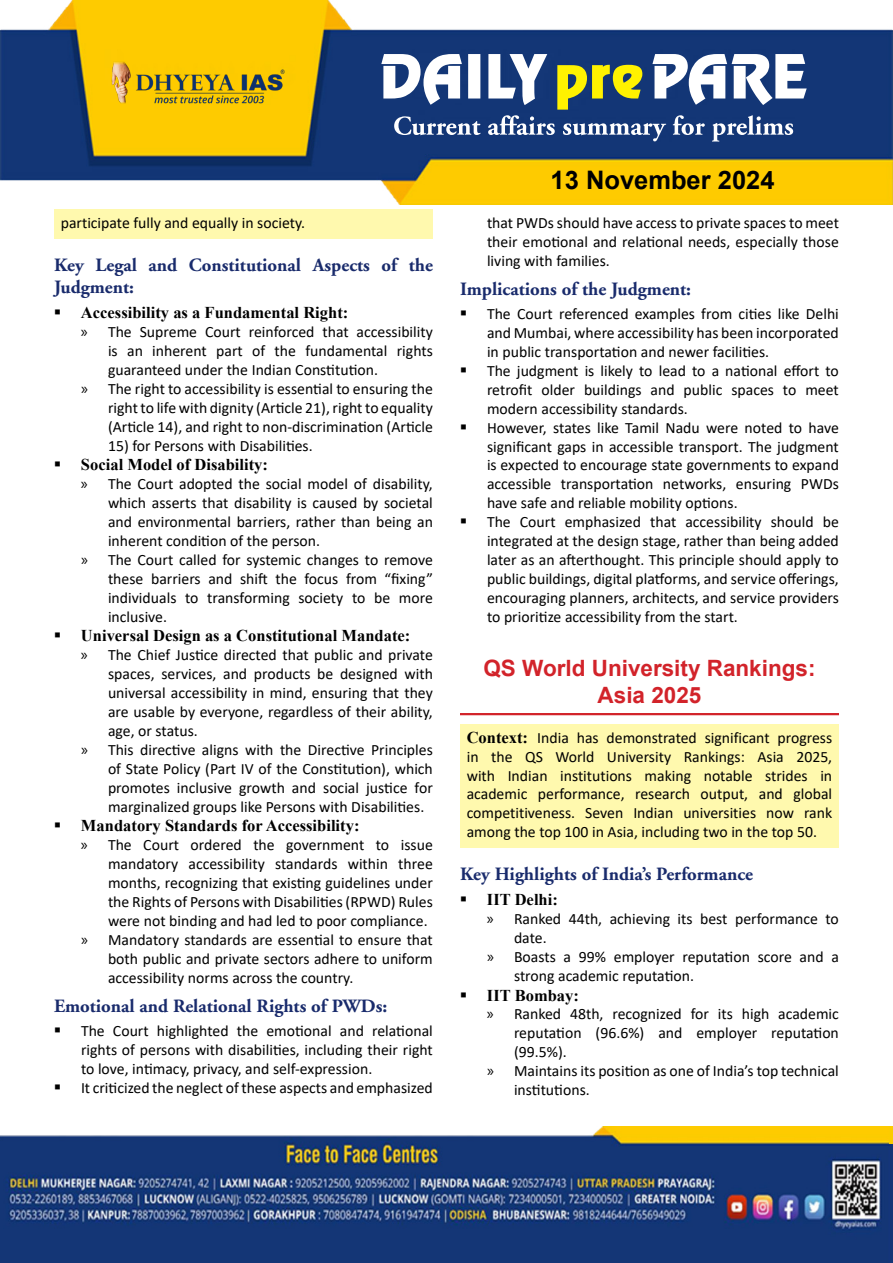
<style>
.page{position:relative;width:893px;height:1263px;background:#fff}
.page>*{position:absolute;margin:0;border:0;box-sizing:border-box;transform-origin:0 0}
.t1{font:700 25.5px "Arial";color:#000}
.t2{font:700 22.5px/27px "Arial";color:#d2232a;text-align:center}
.t3{font:700 18.75px/22.5px "Adobe Garamond";color:#192b6c}
.t4{font:700 16.5px "Times New Roman";color:#000}
.t5{font:15.75px/18.9px "Calibri";color:#000}
.s1{font-family:"Myriad Pro";font-size:16.5px}
.s2{font-family:"Times New Roman";font-weight:700;font-size:16.5px}
</style>
<div class="page">
<img style="left:0;top:0;width:893px;height:205px">
<img style="left:102px;top:50px;width:195px;height:75px">
<svg style="left:381px;top:54px;width:426px;height:88px"></svg>
<img style="left:0;top:1126px;width:890px;height:137px">
<svg style="left:890px;top:1144px;width:3px;height:119px"></svg>
<hr style="left:889px;top:1126px;width:4px;height:18px;background:#fbcc00">
<div style="left:54px;top:209px;width:379px;height:29px;background:#fff9ae"></div>
<hr style="left:460px;top:713px;width:379px;height:2px;background:#d2232a">
<div style="left:460px;top:724px;width:379px;height:124px;background:#fff9ae"></div>
<p class="t5" style="left:61px;top:213px;width:246px">participate fully and equally in society.</p>
<p class="t3" style="left:54px;top:254px;width:380px">Key Legal and Constitutional Aspects of the<br>Judgment:</p>
<p class="t4" style="left:81px;top:301px;width:269px">Accessibility as a Fundamental Right:</p>
<p class="t5" style="left:81px;top:322px;width:353px"><span class="s1">»</span> The Supreme Court reinforced that accessibility</p>
<p class="t5" style="left:108px;top:341px;width:326px">is an inherent part of the fundamental rights</p>
<p class="t5" style="left:108px;top:360px;width:271px">guaranteed under the Indian Constitution.</p>
<p class="t5" style="left:81px;top:379px;width:353px"><span class="s1">»</span> The right to accessibility is essential to ensuring the</p>
<p class="t5" style="left:108px;top:398px;width:326px">right to life with dignity (Article 21), right to equality</p>
<p class="t5" style="left:108px;top:417px;width:326px">(Article 14), and right to non-discrimination (Article</p>
<p class="t5" style="left:108px;top:435px;width:206px">15) for Persons with Disabilities.</p>
<p class="t4" style="left:81px;top:453px;width:188px">Social Model of Disability:</p>
<p class="t5" style="left:81px;top:474px;width:353px"><span class="s1">»</span> The Court adopted the social model of disability,</p>
<p class="t5" style="left:108px;top:493px;width:326px">which asserts that disability is caused by societal</p>
<p class="t5" style="left:108px;top:512px;width:326px">and environmental barriers, rather than being an</p>
<p class="t5" style="left:108px;top:531px;width:214px">inherent condition of the person.</p>
<p class="t5" style="left:81px;top:550px;width:353px"><span class="s1">»</span> The Court called for systemic changes to remove</p>
<p class="t5" style="left:108px;top:569px;width:326px">these barriers and shift the focus from “fixing”</p>
<p class="t5" style="left:108px;top:588px;width:326px">individuals to transforming society to be more</p>
<p class="t5" style="left:108px;top:606px;width:61px">inclusive.</p>
<p class="t4" style="left:81px;top:624px;width:331px">Universal Design as a Constitutional Mandate:</p>
<p class="t5" style="left:81px;top:645px;width:353px"><span class="s1">»</span> The Chief Justice directed that public and private</p>
<p class="t5" style="left:108px;top:664px;width:326px">spaces, services, and products be designed with</p>
<p class="t5" style="left:108px;top:683px;width:326px">universal accessibility in mind, ensuring that they</p>
<p class="t5" style="left:108px;top:702px;width:326px">are usable by everyone, regardless of their ability,</p>
<p class="t5" style="left:108px;top:721px;width:91px">age, or status.</p>
<p class="t5" style="left:81px;top:740px;width:353px"><span class="s1">»</span> This directive aligns with the Directive Principles</p>
<p class="t5" style="left:108px;top:759px;width:326px">of State Policy (Part IV of the Constitution), which</p>
<p class="t5" style="left:108px;top:777px;width:326px">promotes inclusive growth and social justice for</p>
<p class="t5" style="left:108px;top:796px;width:318px">marginalized groups like Persons with Disabilities.</p>
<p class="t4" style="left:81px;top:814px;width:280px">Mandatory Standards for Accessibility:</p>
<p class="t5" style="left:81px;top:835px;width:353px"><span class="s1">»</span> The Court ordered the government to issue</p>
<p class="t5" style="left:108px;top:854px;width:326px">mandatory accessibility standards within three</p>
<p class="t5" style="left:108px;top:873px;width:326px">months, recognizing that existing guidelines under</p>
<p class="t5" style="left:108px;top:892px;width:326px">the Rights of Persons with Disabilities (RPWD) Rules</p>
<p class="t5" style="left:108px;top:911px;width:321px">were not binding and had led to poor compliance.</p>
<p class="t5" style="left:81px;top:930px;width:353px"><span class="s1">»</span> Mandatory standards are essential to ensure that</p>
<p class="t5" style="left:108px;top:948px;width:326px">both public and private sectors adhere to uniform</p>
<p class="t5" style="left:108px;top:967px;width:247px">accessibility norms across the country.</p>
<p class="t3" style="left:54px;top:995px;width:335px">Emotional and Relational Rights of PWDs:</p>
<p class="t5" style="left:81px;top:1021px;width:353px">The Court highlighted the emotional and relational rights of persons with disabilities, including their right to love, intimacy, privacy, and self-expression.<br>It criticized the neglect of these aspects and emphasized</p>
<h1 class="t1" style="left:551px;top:162px;width:225px">13 November 2024</h1>
<p class="t5" style="left:487px;top:213px;width:353px;text-align:justify">that PWDs should have access to private spaces to meet their emotional and relational needs, especially those living with families.</p>
<p class="t3" style="left:460px;top:278px;width:233px">Implications of the Judgment:</p>
<p class="t5" style="left:487px;top:304px;width:353px">The Court referenced examples from cities like Delhi and Mumbai, where accessibility has been incorporated in public transportation and newer facilities.<br>The judgment is likely to lead to a national effort to retrofit older buildings and public spaces to meet modern accessibility standards.<br>However, states like Tamil Nadu were noted to have significant gaps in accessible transport. The judgment is expected to encourage state governments to expand accessible transportation networks, ensuring PWDs have safe and reliable mobility options.<br>The Court emphasized that accessibility should be integrated at the design stage, rather than being added later as an afterthought. This principle should apply to public buildings, digital platforms, and service offerings, encouraging planners, architects, and service providers to prioritize accessibility from the start.</p>
<h2 class="t2" style="left:483px;top:654px;width:334px">QS World University Rankings:<br>Asia 2025</h2>
<p class="t5" style="left:467px;top:728px;width:367px;text-align:justify"><span class="s2">Context:</span> India has demonstrated significant progress in the QS World University Rankings: Asia 2025, with Indian institutions making notable strides in academic performance, research output, and global competitiveness. Seven Indian universities now rank among the top 100 in Asia, including two in the top 50.</p>
<p class="t3" style="left:460px;top:863px;width:294px">Key Highlights of India’s Performance</p>
<p class="t4" style="left:487px;top:888px;width:72px">IIT Delhi:</p>
<p class="t5" style="left:487px;top:909px;width:353px"><span class="s1">»</span> Ranked 44th, achieving its best performance to</p>
<p class="t5" style="left:514px;top:928px;width:34px">date.</p>
<p class="t5" style="left:487px;top:947px;width:353px"><span class="s1">»</span> Boasts a 99% employer reputation score and a</p>
<p class="t5" style="left:514px;top:966px;width:182px">strong academic reputation.</p>
<p class="t4" style="left:487px;top:984px;width:94px">IIT Bombay:</p>
<p class="t5" style="left:487px;top:1004px;width:353px"><span class="s1">»</span> Ranked 48th, recognized for its high academic</p>
<p class="t5" style="left:514px;top:1023px;width:326px">reputation (96.6%) and employer reputation</p>
<p class="t5" style="left:514px;top:1042px;width:54px">(99.5%).</p>
<p class="t5" style="left:487px;top:1061px;width:353px"><span class="s1">»</span> Maintains its position as one of India’s top technical</p>
<p class="t5" style="left:514px;top:1080px;width:77px">institutions.</p>
</div>
